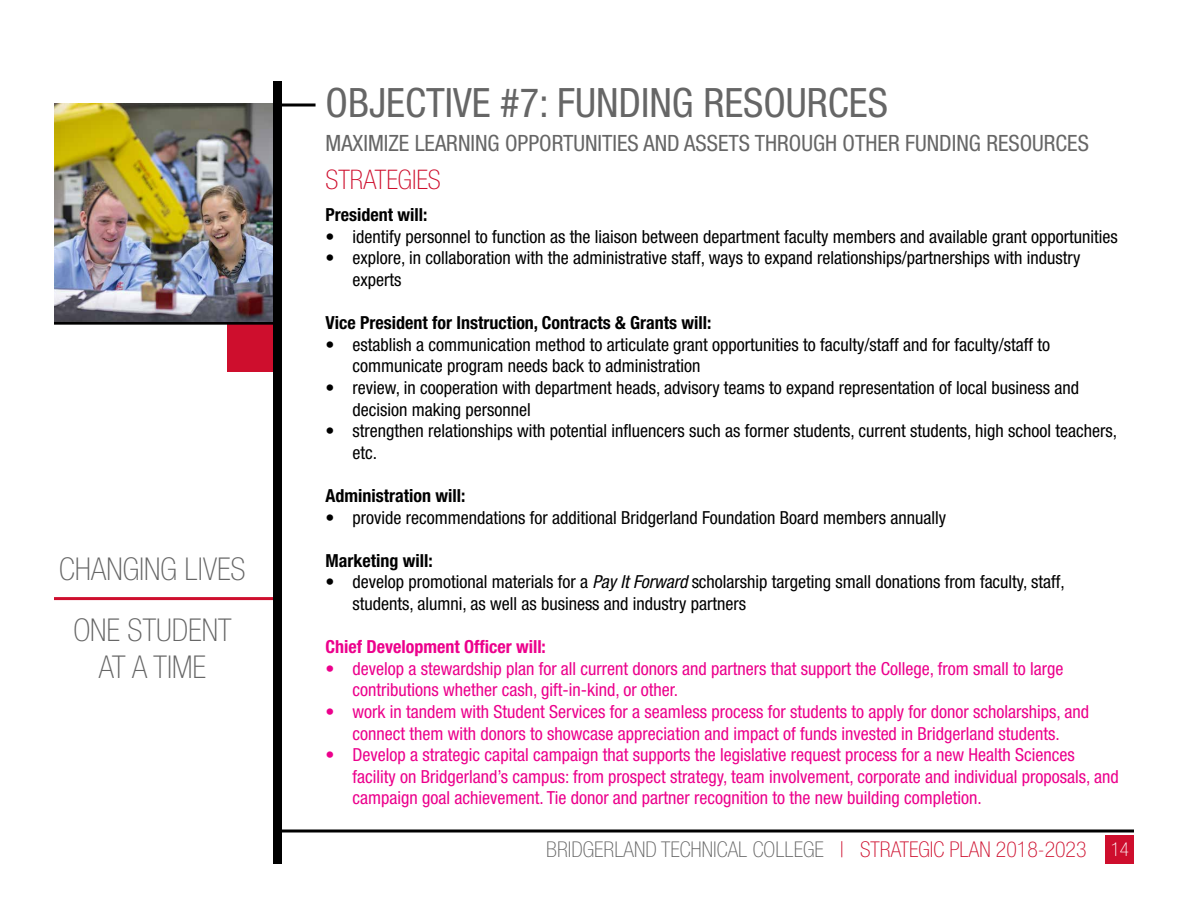
<style>
.page{position:relative;width:1188px;height:918px;background:#fff}
.page>*{position:absolute;margin:0;border:0;box-sizing:border-box;transform-origin:0 0}
.t1{font:condensed 40.5px "Helvetica Neue LT Std";color:#666}
.t2{font:100 condensed 31.5px/60px "Helvetica Neue LT Std";color:#666;text-align:center}
.t3{font:100 condensed 27px "Helvetica Neue LT Std";color:#ce0e2d}
.t4{font:condensed 22.5px "Helvetica Neue LT Std";color:#666}
.t5{font:100 condensed 21.75px "Helvetica Neue LT Std";color:#666}
.t6{font:condensed 18px/21.6px "Helvetica Neue LT Std";color:#000}
.t7{font:condensed 18px/21.6px "Helvetica Neue LT Std";color:#ec008c}
.t8{font:700 condensed 18px "Helvetica Neue LT Std";color:#000}
.t9{font:700 condensed 18px "Helvetica Neue LT Std";color:#ec008c}
.s1{font-style:italic}
.s2{color:#ce0e2d}
.s3{font-size:19.05px;color:#fff}
</style>
<div class="page">
<hr style="left:54px;top:597px;width:224px;height:3px;background:#ce0e2d">
<div style="left:227px;top:325px;width:46px;height:47px;background:#ce0e2d"></div>
<hr style="left:278px;top:830px;width:856px;height:2px;background:#000">
<div style="left:1106px;top:835px;width:28px;height:28px;background:#ce0e2d"></div>
<div style="left:273px;top:81px;width:9px;height:783px;background:#000"></div>
<hr style="left:54px;top:322px;width:224px;height:3px;background:#000">
<hr style="left:282px;top:104px;width:34px;height:2px;background:#000">
<img style="left:54px;top:104px;width:219px;height:218px">
<h2 class="t2" style="left:59px;top:539px;width:188px">CHANGING LIVES<br>ONE STUDENT</h2>
<h2 class="t2" style="left:99px;top:637px;width:109px">AT A TIME</h2>
<h1 class="t1" style="left:326px;top:79px;width:564px">OBJECTIVE #7: FUNDING RESOURCES</h1>
<p class="t4" style="left:326px;top:130px;width:765px">MAXIMIZE LEARNING OPPORTUNITIES AND ASSETS THROUGH OTHER FUNDING RESOURCES</p>
<h3 class="t3" style="left:326px;top:165px;width:117px">STRATEGIES</h3>
<p class="t8" style="left:326px;top:204px;width:103px">President will:</p>
<p class="t6" style="left:326px;top:225px;width:794px">• identify personnel to function as the liaison between department faculty members and available grant opportunities</p>
<p class="t6" style="left:352px;top:247px;width:729px;text-indent:-27px">• explore, in collaboration with the administrative staff, ways to expand relationships/partnerships with industry experts</p>
<p class="t8" style="left:326px;top:312px;width:387px">Vice President for Instruction, Contracts &amp; Grants will:</p>
<p class="t6" style="left:352px;top:333px;width:699px;text-indent:-27px">• establish a communication method to articulate grant opportunities to faculty/staff and for faculty/staff to communicate program needs back to administration</p>
<p class="t6" style="left:352px;top:377px;width:728px;text-indent:-27px">• review, in cooperation with department heads, advisory teams to expand representation of local business and decision making personnel</p>
<p class="t6" style="left:352px;top:420px;width:766px;text-indent:-27px">• strengthen relationships with potential influencers such as former students, current students, high school teachers, etc.</p>
<p class="t8" style="left:326px;top:485px;width:141px">Administration will:</p>
<p class="t6" style="left:326px;top:506px;width:622px">• provide recommendations for additional Bridgerland Foundation Board members annually</p>
<p class="t8" style="left:326px;top:549px;width:109px">Marketing will:</p>
<p class="t6" style="left:352px;top:571px;width:714px;text-indent:-27px">• develop promotional materials for a <span class="s1">Pay It Forward</span> scholarship targeting small donations from faculty, staff, students, alumni, as well as business and industry partners</p>
<p class="t9" style="left:326px;top:636px;width:222px">Chief Development Officer will:</p>
<p class="t7" style="left:352px;top:657px;width:712px;text-indent:-27px">• develop a stewardship plan for all current donors and partners that support the College, from small to large contributions whether cash, gift-in-kind, or other.</p>
<p class="t7" style="left:326px;top:701px;width:765px;text-align:center">• work in tandem with Student Services for a seamless process for students to apply for donor scholarships, and connect them with donors to showcase appreciation and impact of funds invested in Bridgerland students.</p>
<p class="t7" style="left:352px;top:744px;width:768px;text-indent:-27px">• Develop a strategic capital campaign that supports the legislative request process for a new Health Sciences facility on Bridgerland’s campus: from prospect strategy, team involvement, corporate and individual proposals, and campaign goal achievement. Tie donor and partner recognition to the new building completion.</p>
<p class="t5" style="left:546px;top:838px;width:584px">BRIDGERLAND TECHNICAL COLLEGE <span class="s2">| STRATEGIC PLAN 2018-2023</span> <span class="s3">14</span></p>
</div>
